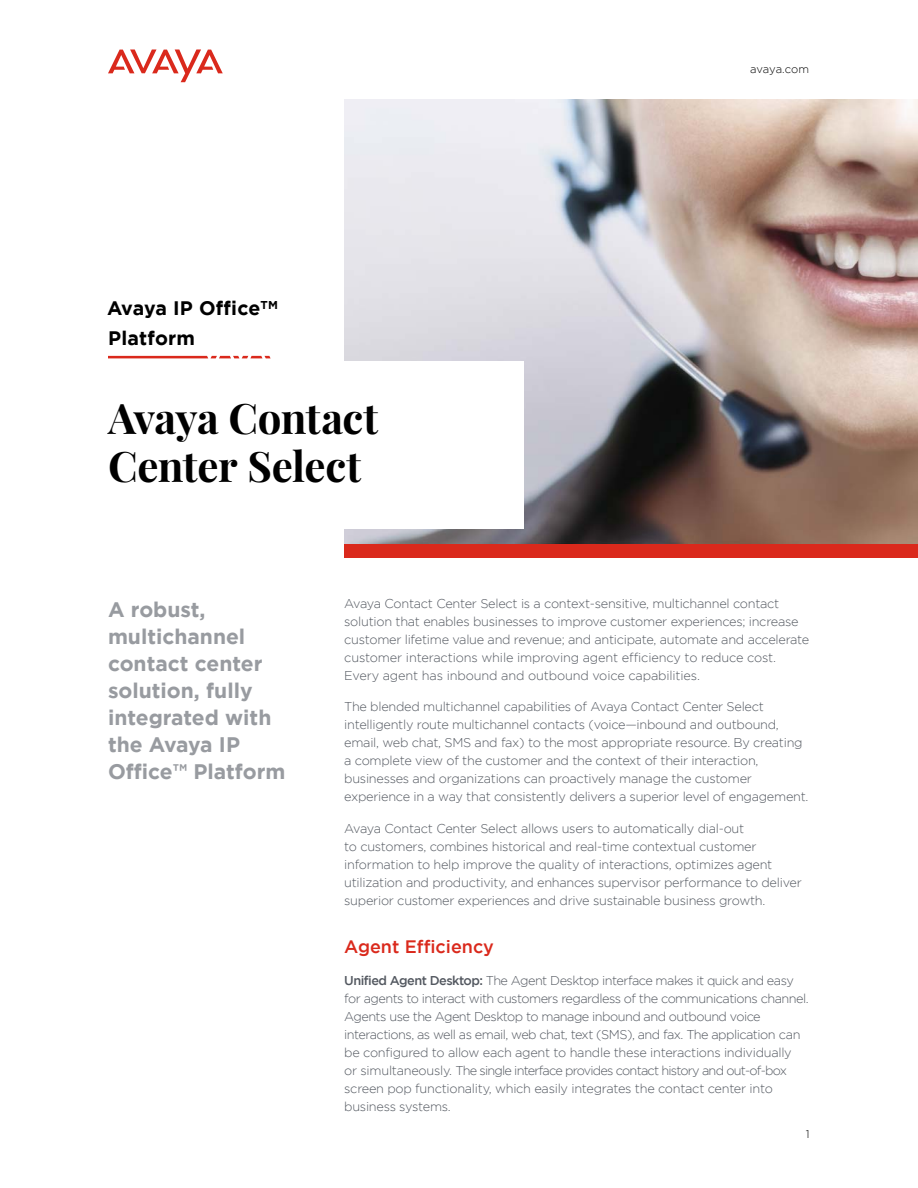
<style>
.page{position:relative;width:918px;height:1188px;background:#fff}
.page>*{position:absolute;margin:0;border:0;box-sizing:border-box;transform-origin:0 0}
.t1{font:700 42px/48px "Playfair Display";letter-spacing:-.015em;color:#000}
.Call_Out_Headline{font:700 21px/27px "Gotham";color:#989ba0}
.Partnership_Eyebrow{font:700 19.5px "Gotham";letter-spacing:.01em;color:#000}
.Body_Header{font:500 18px "Gotham";color:#da291c}
.Body_Copy{font:300 12.75px/18px "Gotham";letter-spacing:-.02em;color:#535860}
.Body_Copy-2{font:300 12.75px/18px "Gotham";letter-spacing:-.04em;color:#535860}
.t2{font:300 11.25px "Gotham";letter-spacing:-.01em;color:#000}
.s1{font-weight:500}
</style>
<div class="page">
<svg style="left:108px;top:49px;width:115px;height:33px"></svg>
<img style="left:344px;top:99px;width:574px;height:445px">
<svg style="left:108px;top:356px;width:163px;height:2px"></svg>
<div style="left:344px;top:545px;width:574px;height:13px;background:#da291c"></div>
<div style="left:0;top:362px;width:524px;height:167px;background:#fff"></div>
<p class="Partnership_Eyebrow" style="left:107px;top:297px;width:172px">Avaya IP Office<sup>TM</sup></p>
<p class="Partnership_Eyebrow" style="left:108px;top:327px;width:88px">Platform</p>
<p class="t1" style="left:108px;top:394px;width:272px">Avaya Contact<br>Center Select</p>
<p class="t2" style="left:750px;top:63px;width:60px">avaya.com</p>
<p class="Call_Out_Headline" style="left:108px;top:595px;width:179px">A robust, multichannel contact center solution, fully integrated with the Avaya IP<br>Office™ Platform</p>
<p class="Body_Copy" style="left:344px;top:594px;width:467px">Avaya Contact Center Select is a context-sensitive, multichannel contact solution that enables businesses to improve customer experiences; increase customer lifetime value and revenue; and anticipate, automate and accelerate customer interactions while improving agent efficiency to reduce cost.<br>Every agent has inbound and outbound voice capabilities.</p>
<p class="Body_Copy" style="left:344px;top:698px;width:466px">The blended multichannel capabilities of Avaya Contact Center Select intelligently route multichannel contacts (voice—inbound and outbound, email, web chat, SMS and fax) to the most appropriate resource. By creating a complete view of the customer and the context of their interaction, businesses and organizations can proactively manage the customer experience in a way that consistently delivers a superior level of engagement.</p>
<p class="Body_Copy" style="left:344px;top:819px;width:459px">Avaya Contact Center Select allows users to automatically dial-out<br>to customers, combines historical and real-time contextual customer information to help improve the quality of interactions, optimizes agent utilization and productivity, and enhances supervisor performance to deliver superior customer experiences and drive sustainable business growth.</p>
<p class="Body_Header" style="left:344px;top:937px;width:151px">Agent Efficiency</p>
<p class="Body_Copy-2" style="left:344px;top:971px;width:466px"><span class="s1">Unified Agent Desktop:</span> The Agent Desktop interface makes it quick and easy for agents to interact with customers regardless of the communications channel.<br>Agents use the Agent Desktop to manage inbound and outbound voice interactions, as well as email, web chat, text (SMS), and fax. The application can be configured to allow each agent to handle these interactions individually<br>or simultaneously. The single interface provides contact history and out-of-box screen pop functionality, which easily integrates the contact center into business systems.</p>
<p class="t2" style="left:806px;top:1128px;width:5px">1</p>
</div>
